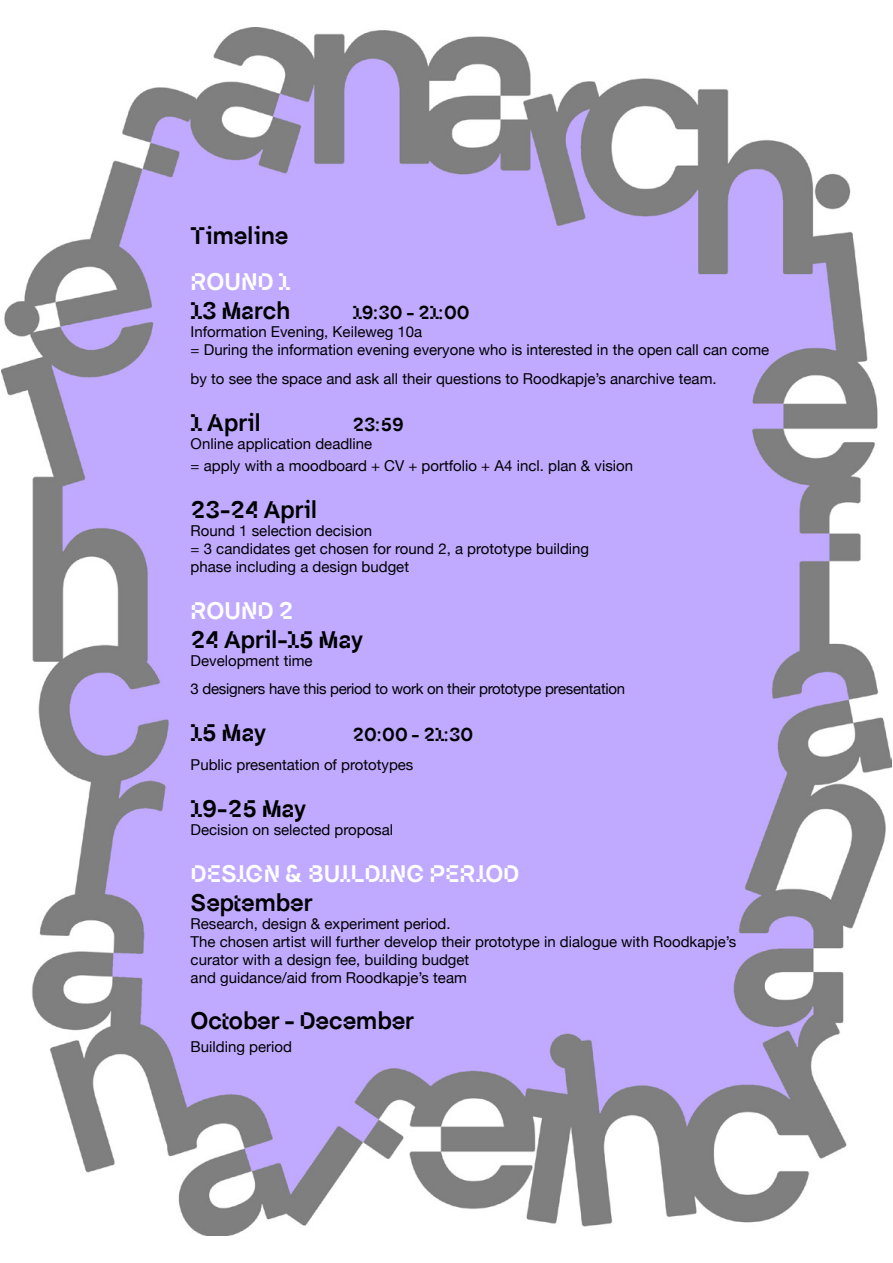
<style>
.page{position:relative;width:893px;height:1263px;background:#fff}
.page>*{position:absolute;margin:0;border:0;box-sizing:border-box;transform-origin:0 0}
.t1{font:700 24px "FH Lecturis Rounded";color:#000}
.t2{font:700 24px "FH Lecturis Rounded";color:#fff}
.t3{font:700 18.75px "FH Lecturis Rounded";color:#000}
.t4{font:15px/18px "Helvetica Neue";color:#000}
.t5{font:15px/28.8px "Helvetica Neue";letter-spacing:-.02em;color:#000}
</style>
<div class="page">
<img style="left:2px;top:27px;width:889px;height:1209px">
<h1 class="t1" style="left:191px;top:217px;width:99px">Timeline</h1>
<h1 class="t2" style="left:191px;top:264px;width:101px">ROUND 1</h1>
<h1 class="t1" style="left:191px;top:293px;width:101px">13 March</h1>
<p class="t3" style="left:353px;top:299px;width:118px">19:30 - 21:00</p>
<p class="t4" style="left:191px;top:324px;width:580px">Information Evening, Keileweg 10a<br>= During the information evening everyone who is interested in the open call can come</p>
<p class="t4" style="left:191px;top:370px;width:527px">by to see the space and ask all their questions to Roodkapje’s anarchive team.</p>
<h1 class="t1" style="left:191px;top:404px;width:71px">1 April</h1>
<p class="t3" style="left:353px;top:410px;width:53px">23:59</p>
<p class="t4" style="left:191px;top:433px;width:444px;line-height:22.5px">Online application deadline<br>= apply with a moodboard + CV + portfolio + A4 incl. plan &amp; vision</p>
<h1 class="t1" style="left:191px;top:492px;width:128px">23-24 April</h1>
<p class="t4" style="left:191px;top:523px;width:400px">Round 1 selection decision<br>= 3 candidates get chosen for round 2, a prototype building phase including a design budget</p>
<h1 class="t2" style="left:191px;top:593px;width:104px">ROUND 2</h1>
<h1 class="t1" style="left:191px;top:621px;width:174px">24 April-15 May</h1>
<p class="t5" style="left:191px;top:647px;width:436px">Development time<br>3 designers have this period to work on their prototype presentation</p>
<h1 class="t1" style="left:191px;top:715px;width:77px">15 May</h1>
<p class="t3" style="left:353px;top:721px;width:122px">20:00 - 21:30</p>
<p class="t4" style="left:191px;top:757px;width:224px">Public presentation of prototypes</p>
<h1 class="t1" style="left:191px;top:791px;width:117px">19-25 May</h1>
<p class="t4" style="left:191px;top:821px;width:204px">Decision on selected proposal</p>
<h1 class="t2" style="left:191px;top:855px;width:330px">DESIGN &amp; BUILDING PERIOD</h1>
<h1 class="t1" style="left:191px;top:884px;width:123px">September</h1>
<p class="t4" style="left:191px;top:915px;width:547px">Research, design &amp; experiment period.<br>The chosen artist will further develop their prototype in dialogue with Roodkapje’s curator with a design fee, building budget<br>and guidance/aid from Roodkapje’s team</p>
<h1 class="t1" style="left:191px;top:1003px;width:225px">October - December</h1>
<p class="t4" style="left:191px;top:1038px;width:103px">Building period</p>
</div>
